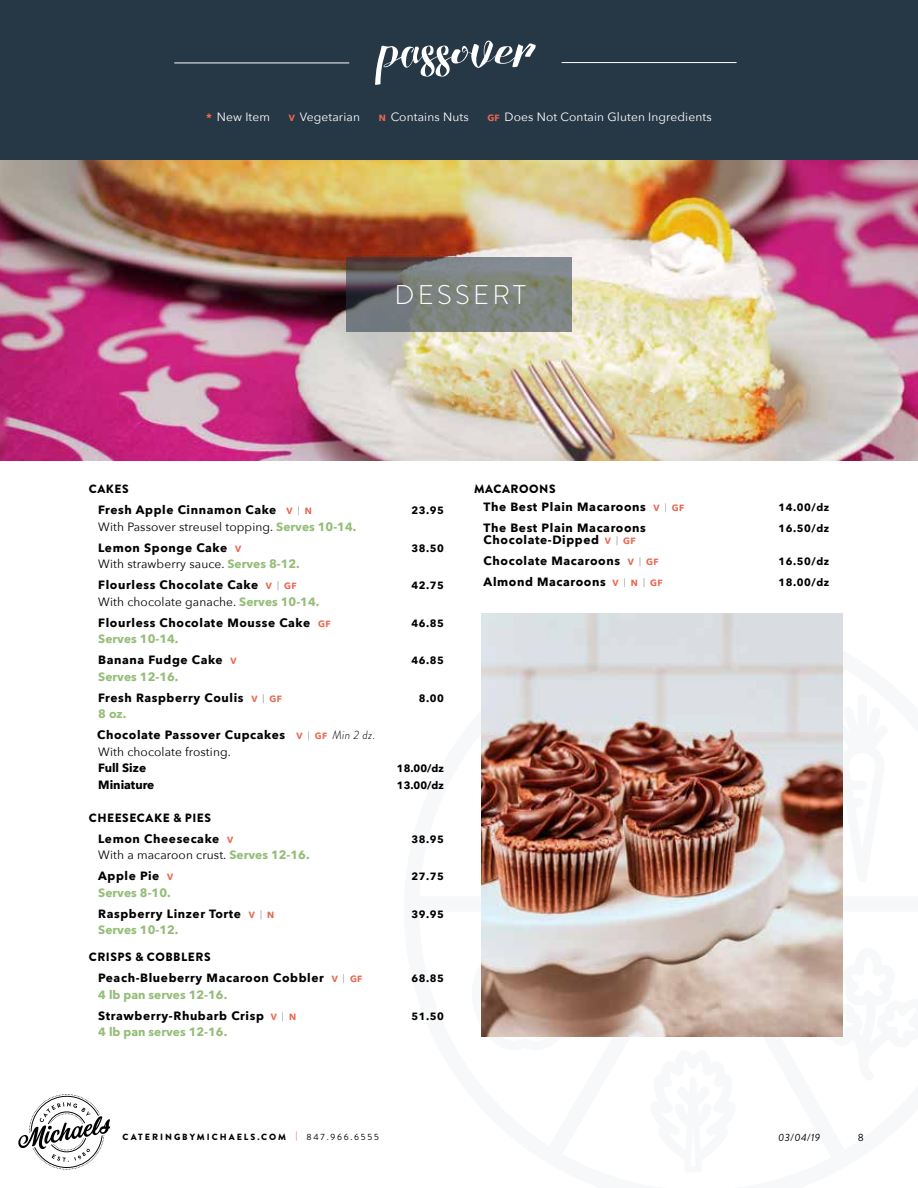
<style>
.page{position:relative;width:918px;height:1188px;background:#fff}
.page>*{position:absolute;margin:0;border:0;box-sizing:border-box;transform-origin:0 0}
.t1{font:300 27px "Brandon Grotesque";letter-spacing:.12em;color:#fff}
.t2{font:700 12px/21px "Avenir Next";letter-spacing:.05em;color:#000}
.t3{font:12px/21px "Avenir Next";letter-spacing:.01em;color:#000}
.t4{font:12px "Avenir Next";letter-spacing:.01em;color:#fff}
.t5{font:900 12px "Brandon Grotesque";letter-spacing:.045em;color:#000}
.t6{font:700 12px "Avenir Next";color:#94bd78}
.t7{font:700 12px/21px "Avenir Next";letter-spacing:.03em;color:#000}
.t8{font:700 12px "Avenir Next";color:#000}
.t9{font:700 10.5px "Avenir Next";letter-spacing:.05em;color:#000}
.t10{font:italic 10.5px "Brandon Grotesque";color:#000}
.t11{font:10.5px "Brandon Grotesque";color:#000}
.t12{font:900 9px "Brandon Grotesque";letter-spacing:.22em;color:#000}
.s1{font-weight:700;color:#ea6752}
.s2{font-weight:700;font-size:9px;color:#ea6752}
.s3{font-size:9px;color:#ea6752}
.s4{font-weight:400;font-size:9px;color:#808285}
.s5{font-weight:700;color:#94bd78}
.s6{font-weight:700}
.s7{font-weight:400}
.s8{color:#94bd78}
.s9{font-family:"Brandon Grotesque";font-weight:300;font-style:italic}
.s10{color:#ea6752}
</style>
<div class="page">
<div style="left:0;top:0;width:918px;height:165px;background:#263746"></div>
<svg style="left:481px;top:1036px;width:97px;height:1px"></svg>
<svg style="left:18px;top:1094px;width:92px;height:76px"></svg>
<hr style="left:174px;top:63px;width:175px;height:1px;background:#fff">
<hr style="left:562px;top:62px;width:175px;height:1px;background:#fff">
<svg style="left:375px;top:40px;width:161px;height:45px"></svg>
<img style="left:0;top:161px;width:918px;height:299px">
<svg style="left:346px;top:257px;width:226px;height:75px;background:#757a78"></svg>
<img style="left:481px;top:613px;width:362px;height:423px">
<p class="t4" style="left:206px;top:107px;width:65px"><span class="s1">*</span> New Item</p>
<p class="t4" style="left:289px;top:107px;width:73px"><span class="s2">V</span> Vegetarian</p>
<p class="t4" style="left:379px;top:107px;width:91px"><span class="s2">N</span> Contains Nuts</p>
<p class="t4" style="left:488px;top:107px;width:226px"><span class="s2">GF</span> Does Not Contain Gluten Ingredients</p>
<h1 class="t1" style="left:395px;top:276px;width:133px">DESSERT</h1>
<p class="t5" style="left:89px;top:481px;width:41px">CAKES</p>
<p class="t2" style="left:98px;top:500px;width:215px">Fresh Apple Cinnamon Cake <span class="s3">V</span> <span class="s4">|</span> <span class="s3">N</span></p>
<p class="t9" style="left:412px;top:502px;width:34px">23.95</p>
<p class="t3" style="left:98px;top:516px;width:260px">With Passover streusel topping. <span class="s5">Serves 10-14.<br></span><span class="s6">Lemon Sponge Cake</span> <span class="s2">V</span></p>
<p class="t9" style="left:411px;top:539px;width:34px">38.50</p>
<p class="t2" style="left:98px;top:554px;width:203px"><span class="s7">With strawberry sauce.</span> <span class="s8">Serves 8-12.<br></span>Flourless Chocolate Cake <span class="s3">V</span> <span class="s4">|</span> <span class="s3">GF</span></p>
<p class="t2" style="left:98px;top:591px;width:234px"><span class="s7">With chocolate ganache.</span> <span class="s8">Serves 10-14.<br></span>Flourless Chocolate Mousse Cake <span class="s3">GF</span></p>
<p class="t7" style="left:98px;top:629px;width:140px"><span class="s8">Serves 10-14.<br></span>Banana Fudge Cake <span class="s3">V</span></p>
<p class="t2" style="left:98px;top:666px;width:185px"><span class="s8">Serves 12-16.<br></span>Fresh Raspberry Coulis <span class="s3">V</span> <span class="s4">|</span> <span class="s3">GF</span></p>
<p class="t9" style="left:412px;top:577px;width:34px">42.75</p>
<p class="t9" style="left:412px;top:614px;width:34px">46.85</p>
<p class="t9" style="left:412px;top:652px;width:34px">46.85</p>
<p class="t9" style="left:419px;top:689px;width:27px">8.00</p>
<p class="t2" style="left:97px;top:704px;width:280px"><span class="s8">8 oz.<br></span>Chocolate Passover Cupcakes <span class="s3">V</span> <span class="s4">|</span> <span class="s3">GF</span> <span class="s9">Min 2 dz.</span></p>
<p class="t3" style="left:98px;top:741px;width:134px">With chocolate frosting.</p>
<p class="t8" style="left:98px;top:758px;width:49px">Full Size</p>
<p class="t9" style="left:397px;top:760px;width:48px">18.00/dz</p>
<p class="t8" style="left:98px;top:774px;width:58px">Miniature</p>
<p class="t9" style="left:397px;top:776px;width:48px">13.00/dz</p>
<p class="t5" style="left:89px;top:809px;width:124px">CHEESECAKE &amp; PIES</p>
<p class="t2" style="left:98px;top:828px;width:137px">Lemon Cheesecake <span class="s3">V</span></p>
<p class="t9" style="left:412px;top:830px;width:34px">38.95</p>
<p class="t3" style="left:98px;top:844px;width:213px">With a macaroon crust. <span class="s5">Serves 12-16.<br></span><span class="s6">Apple Pie</span> <span class="s2">V</span></p>
<p class="t9" style="left:412px;top:868px;width:34px">27.75</p>
<p class="t2" style="left:98px;top:882px;width:177px"><span class="s8">Serves 8-10.<br></span>Raspberry Linzer Torte <span class="s3">V</span> <span class="s4">|</span> <span class="s3">N</span></p>
<p class="t9" style="left:412px;top:905px;width:34px">39.95</p>
<p class="t6" style="left:98px;top:920px;width:82px">Serves 10-12.</p>
<p class="t5" style="left:89px;top:949px;width:123px">CRISPS &amp; COBBLERS</p>
<p class="t2" style="left:98px;top:968px;width:266px">Peach-Blueberry Macaroon Cobbler <span class="s3">V</span> <span class="s4">|</span> <span class="s3">GF</span></p>
<p class="t9" style="left:412px;top:970px;width:34px">68.85</p>
<p class="t2" style="left:98px;top:984px;width:199px"><span class="s8">4 lb pan serves 12-16.<br></span>Strawberry-Rhubarb Crisp <span class="s3">V</span> <span class="s4">|</span> <span class="s3">N</span></p>
<p class="t9" style="left:411px;top:1007px;width:34px">51.50</p>
<p class="t6" style="left:98px;top:1022px;width:131px">4 lb pan serves 12-16.</p>
<p class="t5" style="left:474px;top:480px;width:83px">MACAROONS</p>
<p class="t2" style="left:484px;top:496px;width:202px">The Best Plain Macaroons <span class="s3">V</span> <span class="s4">|</span> <span class="s3">GF</span></p>
<p class="t9" style="left:779px;top:498px;width:52px">14.00/dz</p>
<p class="t2" style="left:484px;top:517px;width:164px">The Best Plain Macaroons</p>
<p class="t9" style="left:779px;top:519px;width:52px">16.50/dz</p>
<p class="t2" style="left:484px;top:529px;width:176px">Chocolate-Dipped <span class="s3">V</span> <span class="s4">|</span> <span class="s3">GF<br></span>Chocolate Macaroons <span class="s3">V</span> <span class="s4">|</span> <span class="s3">GF</span></p>
<p class="t9" style="left:779px;top:552px;width:52px">16.50/dz</p>
<p class="t2" style="left:484px;top:571px;width:180px">Almond Macaroons <span class="s3">V</span> <span class="s4">|</span> <span class="s3">N</span> <span class="s4">|</span> <span class="s3">GF</span></p>
<p class="t9" style="left:779px;top:573px;width:52px">18.00/dz</p>
<p class="t12" style="left:123px;top:1130px;width:258px">CATERINGBYMICHAELS.COM <span class="s10">|</span> <span class="s7">847.966.6555</span></p>
<p class="t10" style="left:778px;top:1130px;width:44px">03/04/19</p>
<p class="t11" style="left:858px;top:1130px;width:8px">8</p>
</div>
